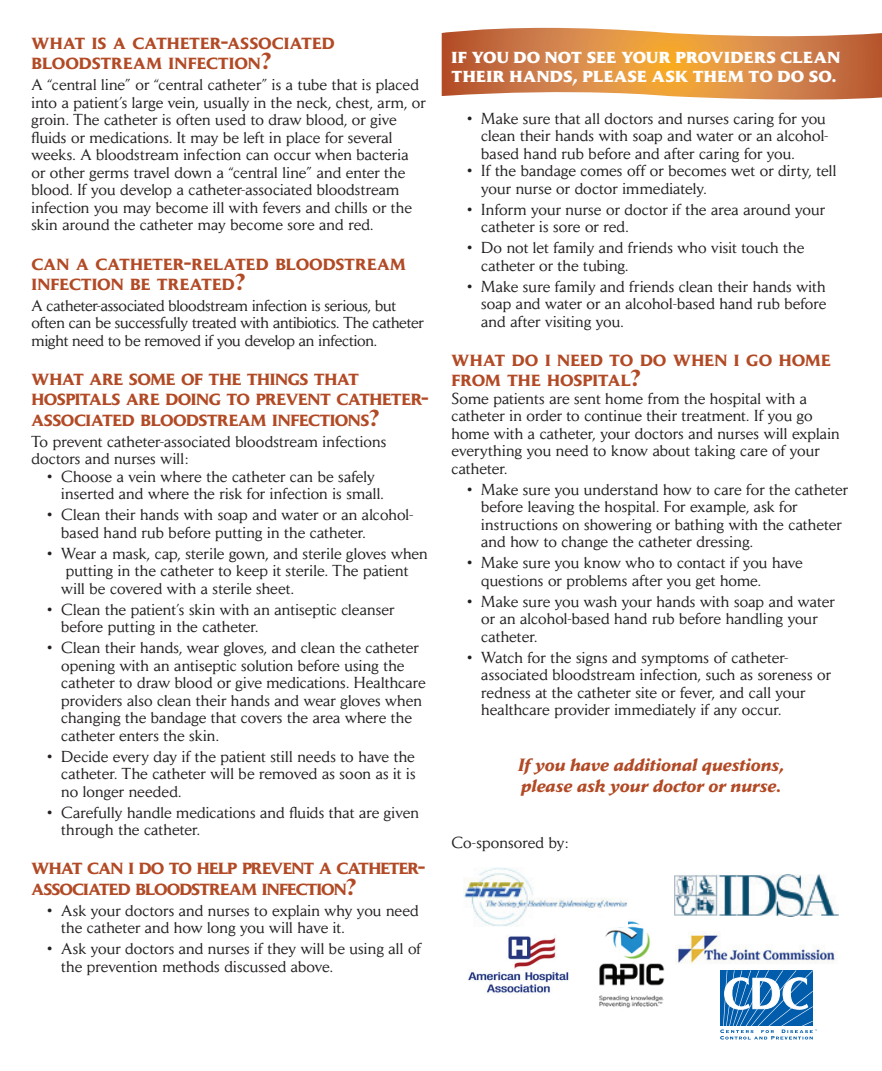
<style>
.page{position:relative;width:882px;height:1071px;background:#fff}
.page>*{position:absolute;margin:0;border:0;box-sizing:border-box;transform-origin:0 0}
.t1{font:italic 700 17.5px "Daily News";letter-spacing:.01em;color:#b24a25}
.t2{font:700 15.92px/20.3px "Daily News";letter-spacing:-.01em;color:#b24a25}
.t3{font:700 15.92px "Daily News";letter-spacing:.01em;color:#b24a25}
.t4{font:700 15.92px/20.3px "Daily News";letter-spacing:-.045em;color:#b24a25}
.t5{font:15.75px/17.5px "Daily News";letter-spacing:.01em;color:#231f20}
.t6{font:15.75px/17.5px "Daily News";letter-spacing:-.01em;color:#231f20}
.t7{font:800 15.75px/18.9px "Daily News";letter-spacing:.01em;color:#fff}
.s1{font-size:22.75px}
</style>
<div class="page">
<img style="left:468px;top:936px;width:101px;height:57px">
<img style="left:599px;top:921px;width:66px;height:87px">
<img style="left:676px;top:932px;width:159px;height:32px">
<img style="left:464px;top:867px;width:164px;height:60px">
<img style="left:674px;top:874px;width:164px;height:42px">
<svg style="left:720px;top:970px;width:97px;height:70px"></svg>
<svg style="left:442px;top:28px;width:440px;height:72px;background:#d99056"></svg>
<p class="t3" style="left:32px;top:34px;width:305px">WHAT IS A CATHETER<span class="s1">-</span>ASSOCIATED</p>
<p class="t2" style="left:32px;top:54px;width:241px">BLOODSTREAM INFECTION<span class="s1">?</span></p>
<p class="t5" style="left:32px;top:76px;width:396px">A “central line” or “central catheter” is a tube that is placed into a patient’s large vein, usually in the neck, chest, arm, or</p>
<p class="t5" style="left:32px;top:111px;width:382px">groin. The catheter is often used to draw blood, or give fluids or medications. It may be left in place for several weeks. A bloodstream infection can occur when bacteria or other germs travel down a “central line” and enter the blood. If you develop a catheter-associated bloodstream infection you may become ill with fevers and chills or the skin around the catheter may become sore and red.</p>
<p class="t3" style="left:32px;top:254px;width:376px">CAN A CATHETER<span class="s1">-</span>RELATED BLOODSTREAM</p>
<p class="t3" style="left:32px;top:275px;width:215px">INFECTION BE TREATED<span class="s1">?</span></p>
<p class="t6" style="left:32px;top:297px;width:394px">A catheter-associated bloodstream infection is serious, but often can be successfully treated with antibiotics. The catheter might need to be removed if you develop an infection.</p>
<p class="t2" style="left:32px;top:370px;width:399px">WHAT ARE SOME OF THE THINGS THAT<br>HOSPITALS ARE DOING TO PREVENT CATHETER<span class="s1">-<br></span>ASSOCIATED BLOODSTREAM INFECTIONS<span class="s1">?</span></p>
<p class="t5" style="left:32px;top:432px;width:356px">To prevent catheter-associated bloodstream infections doctors and nurses will:</p>
<p class="t5" style="left:47px;top:467px;width:329px">• Choose a vein where the catheter can be safely</p>
<p class="t5" style="left:61px;top:485px;width:324px">inserted and where the risk for infection is small.</p>
<p class="t5" style="left:47px;top:506px;width:368px">• Clean their hands with soap and water or an alcohol-</p>
<p class="t5" style="left:61px;top:523px;width:306px">based hand rub before putting in the catheter.</p>
<p class="t5" style="left:47px;top:544px;width:382px">• Wear a mask, cap, sterile gown, and sterile gloves when</p>
<p class="t5" style="left:66px;top:562px;width:344px">putting in the catheter to keep it sterile. The patient</p>
<p class="t5" style="left:61px;top:579px;width:234px">will be covered with a sterile sheet.</p>
<p class="t5" style="left:47px;top:600px;width:349px">• Clean the patient’s skin with an antiseptic cleanser</p>
<p class="t5" style="left:61px;top:618px;width:199px">before putting in the catheter.</p>
<p class="t5" style="left:47px;top:639px;width:373px">• Clean their hands, wear gloves, and clean the catheter</p>
<p class="t5" style="left:61px;top:656px;width:345px">opening with an antiseptic solution before using the</p>
<p class="t5" style="left:61px;top:674px;width:366px">catheter to draw blood or give medications. Healthcare</p>
<p class="t5" style="left:61px;top:691px;width:362px">providers also clean their hands and wear gloves when</p>
<p class="t5" style="left:61px;top:709px;width:352px">changing the bandage that covers the area where the</p>
<p class="t5" style="left:61px;top:726px;width:159px">catheter enters the skin.</p>
<p class="t5" style="left:47px;top:747px;width:369px">• Decide every day if the patient still needs to have the</p>
<p class="t5" style="left:61px;top:765px;width:356px">catheter. The catheter will be removed as soon as it is</p>
<p class="t5" style="left:61px;top:782px;width:122px">no longer needed.</p>
<p class="t5" style="left:47px;top:803px;width:373px">• Carefully handle medications and fluids that are given</p>
<p class="t5" style="left:61px;top:821px;width:140px">through the catheter.</p>
<p class="t4" style="left:32px;top:859px;width:395px">WHAT CAN I DO TO HELP PREVENT A CATHETER<span class="s1">-<br></span>ASSOCIATED BLOODSTREAM INFECTION<span class="s1">?</span></p>
<p class="t5" style="left:47px;top:901px;width:373px">• Ask your doctors and nurses to explain why you need</p>
<p class="t5" style="left:61px;top:919px;width:285px">the catheter and how long you will have it.</p>
<p class="t5" style="left:47px;top:940px;width:375px">• Ask your doctors and nurses if they will be using all of</p>
<p class="t5" style="left:61px;top:957px;width:273px">the prevention methods discussed above.</p>
<p class="t7" style="left:452px;top:48px;width:390px">IF YOU DO NOT SEE YOUR PROVIDERS CLEAN<br>THEIR HANDS, PLEASE ASK THEM TO DO SO.</p>
<p class="t5" style="left:467px;top:109px;width:360px">• Make sure that all doctors and nurses caring for you</p>
<p class="t5" style="left:481px;top:127px;width:349px">clean their hands with soap and water or an alcohol-</p>
<p class="t5" style="left:481px;top:144px;width:315px">based hand rub before and after caring for you.</p>
<p class="t5" style="left:467px;top:162px;width:371px">• If the bandage comes off or becomes wet or dirty, tell</p>
<p class="t5" style="left:481px;top:179px;width:227px">your nurse or doctor immediately.</p>
<p class="t5" style="left:467px;top:200px;width:359px">• Inform your nurse or doctor if the area around your</p>
<p class="t5" style="left:481px;top:218px;width:149px">catheter is sore or red.</p>
<p class="t5" style="left:467px;top:239px;width:339px">• Do not let family and friends who visit touch the</p>
<p class="t5" style="left:481px;top:256px;width:149px">catheter or the tubing.</p>
<p class="t5" style="left:467px;top:277px;width:360px">• Make sure family and friends clean their hands with</p>
<p class="t5" style="left:481px;top:295px;width:347px">soap and water or an alcohol-based hand rub before</p>
<p class="t5" style="left:481px;top:312px;width:144px">and after visiting you.</p>
<p class="t3" style="left:452px;top:351px;width:381px">WHAT DO I NEED TO DO WHEN I GO HOME</p>
<p class="t2" style="left:452px;top:371px;width:191px">FROM THE HOSPITAL<span class="s1">?</span></p>
<p class="t5" style="left:452px;top:389px;width:390px">Some patients are sent home from the hospital with a catheter in order to continue their treatment. If you go home with a catheter, your doctors and nurses will explain everything you need to know about taking care of your catheter.</p>
<p class="t5" style="left:467px;top:480px;width:382px">• Make sure you understand how to care for the catheter</p>
<p class="t5" style="left:481px;top:498px;width:318px">before leaving the hospital. For example, ask for</p>
<p class="t5" style="left:481px;top:515px;width:362px">instructions on showering or bathing with the catheter</p>
<p class="t5" style="left:481px;top:533px;width:273px">and how to change the catheter dressing.</p>
<p class="t5" style="left:467px;top:554px;width:337px">• Make sure you know who to contact if you have</p>
<p class="t5" style="left:481px;top:571px;width:281px">questions or problems after you get home.</p>
<p class="t5" style="left:467px;top:592px;width:369px">• Make sure you wash your hands with soap and water</p>
<p class="t5" style="left:481px;top:610px;width:338px">or an alcohol-based hand rub before handling your</p>
<p class="t5" style="left:481px;top:627px;width:58px">catheter.</p>
<p class="t5" style="left:467px;top:648px;width:323px">• Watch for the signs and symptoms of catheter-</p>
<p class="t5" style="left:481px;top:666px;width:351px">associated bloodstream infection, such as soreness or</p>
<p class="t5" style="left:481px;top:683px;width:326px">redness at the catheter site or fever, and call your</p>
<p class="t5" style="left:481px;top:701px;width:302px">healthcare provider immediately if any occur.</p>
<p class="t1" style="left:518px;top:754px;width:268px">If you have additional questions,</p>
<p class="t1" style="left:521px;top:775px;width:262px">please ask your doctor or nurse.</p>
<p class="t5" style="left:452px;top:833px;width:118px">Co-sponsored by:</p>
</div>
